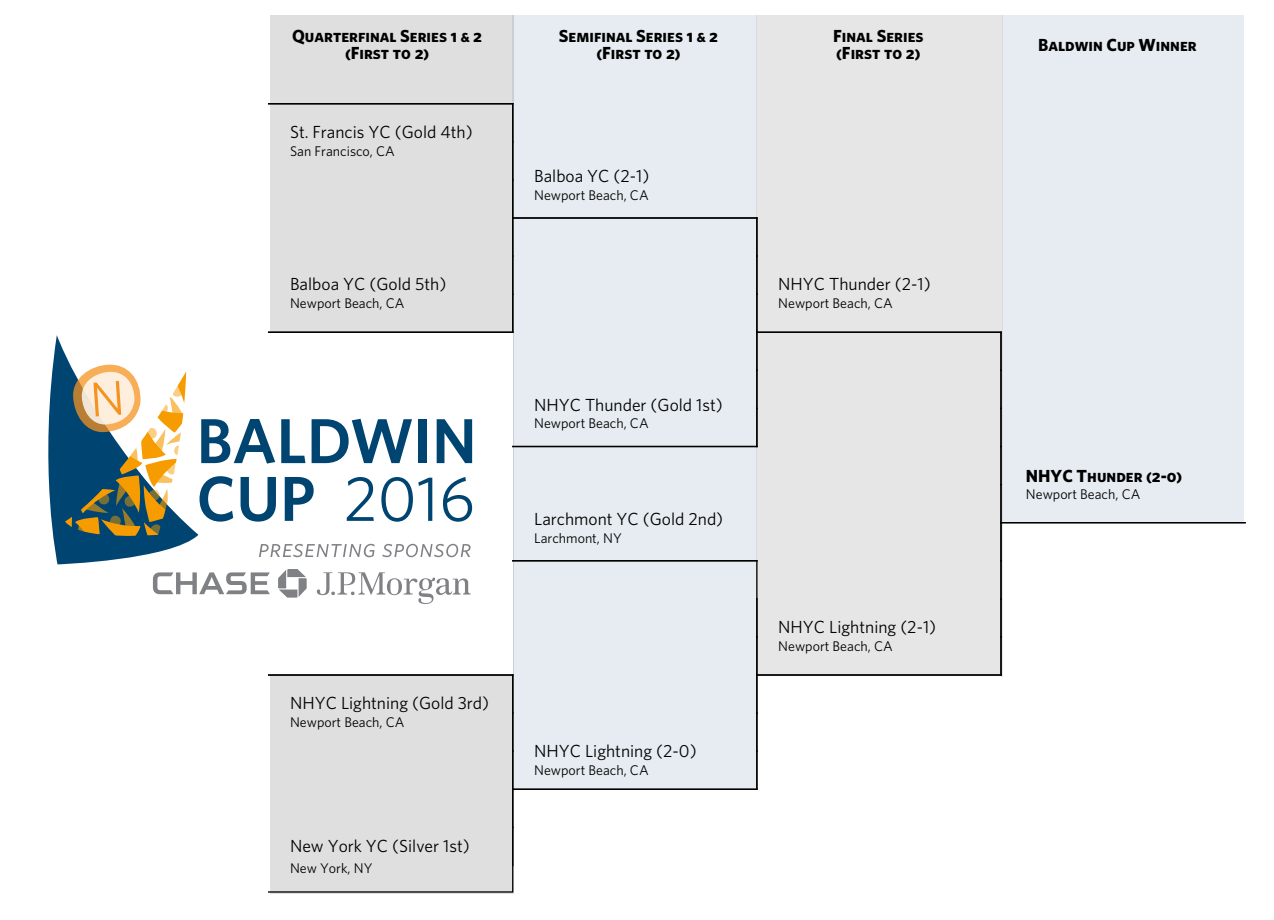
<style>
.page{position:relative;width:1274px;height:920px;background:#fff}
.page>*{position:absolute;margin:0;border:0;box-sizing:border-box;transform-origin:0 0}
.t1{font:17.5px "Whitney";color:#000}
.t2{font:17.5px/17.5px "Whitney Bold SC";color:#000;text-align:center}
.t3{font:14px "Whitney";color:#000}
</style>
<div class="page">
<div style="left:1002px;top:14px;width:242px;height:507px;background:#e6ecf1"></div>
<div style="left:270px;top:6px;width:244px;height:887px;background:#dfdfdf"></div>
<div style="left:513px;top:6px;width:244px;height:783px;background:#e6ecf1"></div>
<div style="left:756px;top:7px;width:246px;height:669px;background:#e6e6e6"></div>
<div style="left:269px;top:332px;width:244px;height:114px;background:#fff"></div>
<div style="left:269px;top:446px;width:244px;height:38px;background:#fff"></div>
<div style="left:269px;top:484px;width:244px;height:38px;background:#fff"></div>
<div style="left:269px;top:522px;width:244px;height:38px;background:#fff"></div>
<div style="left:269px;top:560px;width:244px;height:38px;background:#fff"></div>
<div style="left:269px;top:598px;width:244px;height:76px;background:#fff"></div>
<div style="left:757px;top:675px;width:244px;height:38px;background:#fff"></div>
<hr style="left:269px;top:103px;width:244px;height:1px;background:#000">
<hr style="left:512px;top:104px;width:1px;height:38px;background:#000">
<hr style="left:512px;top:142px;width:1px;height:38px;background:#000">
<hr style="left:512px;top:180px;width:1px;height:38px;background:#000">
<hr style="left:513px;top:217px;width:244px;height:2px;background:#000">
<hr style="left:512px;top:218px;width:1px;height:38px;background:#000">
<hr style="left:756px;top:218px;width:2px;height:38px;background:#000">
<hr style="left:512px;top:256px;width:1px;height:38px;background:#000">
<hr style="left:756px;top:256px;width:2px;height:38px;background:#000">
<hr style="left:512px;top:294px;width:1px;height:38px;background:#000">
<hr style="left:756px;top:294px;width:2px;height:38px;background:#000">
<hr style="left:269px;top:331px;width:244px;height:2px;background:#000">
<hr style="left:757px;top:331px;width:244px;height:2px;background:#000">
<hr style="left:756px;top:332px;width:2px;height:38px;background:#000">
<hr style="left:1000px;top:332px;width:2px;height:38px;background:#000">
<hr style="left:756px;top:370px;width:2px;height:38px;background:#000">
<hr style="left:1000px;top:370px;width:2px;height:38px;background:#000">
<hr style="left:756px;top:408px;width:2px;height:38px;background:#000">
<hr style="left:1000px;top:408px;width:2px;height:38px;background:#000">
<hr style="left:513px;top:446px;width:244px;height:1px;background:#000">
<hr style="left:1000px;top:446px;width:2px;height:38px;background:#000">
<hr style="left:1000px;top:484px;width:2px;height:38px;background:#000">
<hr style="left:1001px;top:522px;width:244px;height:1px;background:#000">
<hr style="left:1000px;top:522px;width:2px;height:38px;background:#000">
<hr style="left:513px;top:560px;width:244px;height:1px;background:#000">
<hr style="left:756px;top:560px;width:2px;height:38px;background:#000">
<hr style="left:1000px;top:560px;width:2px;height:38px;background:#000">
<hr style="left:756px;top:598px;width:2px;height:39px;background:#000">
<hr style="left:1000px;top:598px;width:2px;height:39px;background:#000">
<hr style="left:756px;top:637px;width:2px;height:38px;background:#000">
<hr style="left:1000px;top:637px;width:2px;height:38px;background:#000">
<hr style="left:269px;top:674px;width:244px;height:1px;background:#000">
<hr style="left:512px;top:675px;width:1px;height:38px;background:#000">
<hr style="left:757px;top:674px;width:244px;height:1px;background:#000">
<hr style="left:756px;top:675px;width:2px;height:38px;background:#000">
<hr style="left:512px;top:713px;width:1px;height:38px;background:#000">
<hr style="left:756px;top:713px;width:2px;height:38px;background:#000">
<hr style="left:512px;top:751px;width:1px;height:38px;background:#000">
<hr style="left:756px;top:751px;width:2px;height:38px;background:#000">
<hr style="left:513px;top:788px;width:244px;height:1px;background:#000">
<hr style="left:512px;top:789px;width:1px;height:38px;background:#000">
<svg style="left:268px;top:826px;width:246px;height:67px"></svg>
<div style="left:166px;top:0;width:1108px;height:15px;background:#fff"></div>
<svg style="left:48px;top:335px;width:424px;height:269px"></svg>
<p class="t2" style="left:292px;top:26px;width:192px">Quarterfinal Series 1 &amp; 2 (First to 2)</p>
<p class="t2" style="left:559px;top:26px;width:161px">Semifinal Series 1 &amp; 2 (First to 2)</p>
<p class="t2" style="left:833px;top:26px;width:92px;text-align:left">Final Series (First to 2)</p>
<p class="t2" style="left:1038px;top:35px;width:160px">Baldwin Cup Winner</p>
<p class="t1" style="left:290px;top:122px;width:184px">St. Francis YC (Gold 4th)</p>
<p class="t3" style="left:290px;top:143px;width:106px">San Francisco, CA</p>
<p class="t1" style="left:534px;top:166px;width:117px">Balboa YC (2-1)</p>
<p class="t3" style="left:534px;top:187px;width:116px">Newport Beach, CA</p>
<p class="t1" style="left:290px;top:274px;width:158px">Balboa YC (Gold 5th)</p>
<p class="t1" style="left:778px;top:274px;width:154px">NHYC Thunder (2-1)</p>
<p class="t3" style="left:290px;top:295px;width:116px">Newport Beach, CA</p>
<p class="t3" style="left:778px;top:295px;width:116px">Newport Beach, CA</p>
<p class="t1" style="left:534px;top:394px;width:190px">NHYC Thunder (Gold 1st)</p>
<p class="t3" style="left:534px;top:415px;width:116px">Newport Beach, CA</p>
<p class="t1" style="left:534px;top:508px;width:191px">Larchmont YC (Gold 2nd)</p>
<p class="t3" style="left:534px;top:529px;width:89px">Larchmont, NY</p>
<p class="t1" style="left:290px;top:693px;width:201px">NHYC Lightning (Gold 3rd)</p>
<p class="t3" style="left:290px;top:714px;width:116px">Newport Beach, CA</p>
<p class="t1" style="left:290px;top:835px;width:181px">New York YC (Silver 1st)</p>
<p class="t3" style="left:290px;top:860px;width:84px">New York, NY</p>
<p class="t1" style="left:534px;top:740px;width:164px">NHYC Lightning (2-0)</p>
<p class="t3" style="left:534px;top:761px;width:116px">Newport Beach, CA</p>
<p class="t1" style="left:778px;top:616px;width:159px">NHYC Lightning (2-1)</p>
<p class="t3" style="left:778px;top:637px;width:116px">Newport Beach, CA</p>
<p class="t2" style="left:1026px;top:466px;width:158px">NHYC Thunder (2-0)</p>
<p class="t3" style="left:1026px;top:485px;width:116px">Newport Beach, CA</p>
</div>
